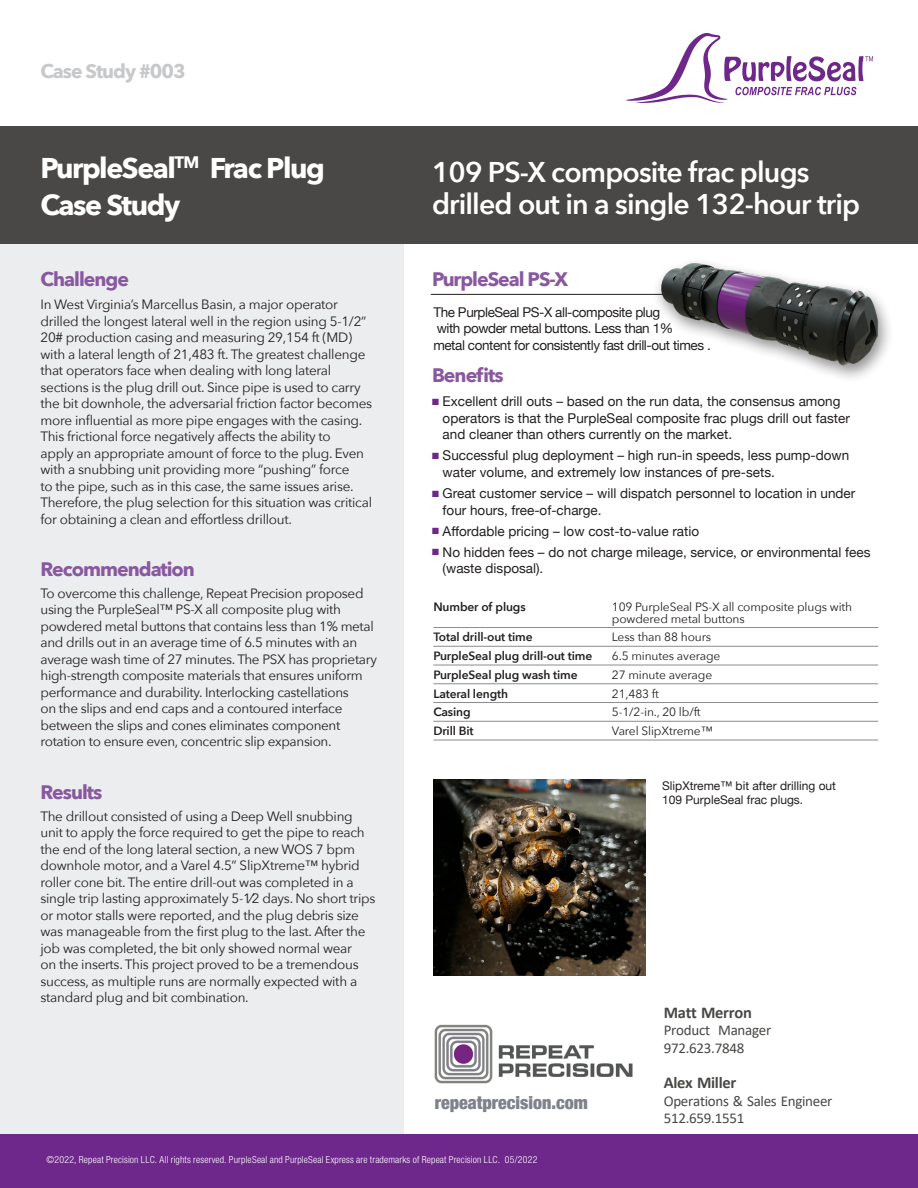
<style>
.page{position:relative;width:918px;height:1188px;background:#fff}
.page>*{position:absolute;margin:0;border:0;box-sizing:border-box;transform-origin:0 0}
.t1{font:600 28.5px/31.5px "Avenir Next";letter-spacing:-.03em;color:#fff}
.t2{font:700 28.5px "Avenir Next";letter-spacing:-.05em;color:#fff}
.t3{font:700 19.5px "Avenir Next";letter-spacing:-.05em;color:#8858a0}
.t4{font:700 19.5px "Avenir Next";letter-spacing:-.05em;color:#c7c8ca}
.t5{font:900 condensed 18px "Helvetica Neue";color:#7f818b}
.Phone_Numbers{font:700 16.5px "Calibri";letter-spacing:-.015em;color:#494846}
.Phone_Numbers-2{font:15px/17.1px "Calibri";letter-spacing:-.02em;color:#494846}
.Bullets{font:13.5px/16.5px "Avenir Next";letter-spacing:-.02em;color:#231f20}
.t6{font:13.5px/16.5px "Helvetica Neue";color:#231f20}
.t7{font:13.5px "Helvetica Neue";letter-spacing:-.03em;color:#231f20}
.t8{font:12px/12px "Avenir Next";letter-spacing:-.01em;color:#231f20}
.t9{font:600 12px "Avenir Next";letter-spacing:-.01em;color:#231f20}
.t10{font:12px/14.4px "Helvetica Neue";color:#231f20}
.Text{font:300 condensed 9.75px "Helvetica Neue";letter-spacing:.015em;color:#fff}
.s1{color:#6e278a}
</style>
<div class="page">
<div style="left:0;top:126px;width:918px;height:118px;background:#494846"></div>
<div style="left:0;top:244px;width:404px;height:890px;background:#ecedee"></div>
<svg style="left:626px;top:33px;width:247px;height:70px"></svg>
<hr style="left:433px;top:627px;width:445px;height:1px;background:#8a8c8f">
<hr style="left:433px;top:646px;width:445px;height:1px;background:#8a8c8f">
<hr style="left:433px;top:665px;width:445px;height:1px;background:#8a8c8f">
<hr style="left:433px;top:683px;width:445px;height:1px;background:#8a8c8f">
<hr style="left:433px;top:702px;width:445px;height:1px;background:#8a8c8f">
<hr style="left:433px;top:721px;width:445px;height:1px;background:#8a8c8f">
<hr style="left:433px;top:740px;width:445px;height:1px;background:#8a8c8f">
<div style="left:0;top:1134px;width:918px;height:54px;background:#6e278a"></div>
<hr style="left:431px;top:294px;width:268px;height:1px;background:#231f20">
<div style="left:652px;top:257px;width:242px;height:127px;background:#231f20;opacity:.5"></div>
<img style="left:648px;top:257px;width:231px;height:115px">
<img style="left:434px;top:1024px;width:199px;height:60px">
<img style="left:433px;top:779px;width:212px;height:197px">
<p class="t4" style="left:40px;top:55px;width:147px">Case Study #003</p>
<p class="t2" style="left:40px;top:143px;width:286px">PurpleSeal<sup>TM</sup> Frac Plug</p>
<p class="t2" style="left:41px;top:181px;width:141px">Case Study</p>
<p class="t1" style="left:432px;top:156px;width:430px">109 PS-X composite frac plugs drilled out in a single 132-hour trip</p>
<p class="t3" style="left:40px;top:263px;width:90px">Challenge</p>
<p class="t3" style="left:432px;top:263px;width:138px">PurpleSeal PS-X</p>
<p class="Bullets" style="left:40px;top:296px;width:333px">In West Virginia’s Marcellus Basin, a major operator drilled the longest lateral well in the region using 5-1/2” 20# production casing and measuring 29,154 ft (MD) with a lateral length of 21,483 ft. The greatest challenge that operators face when dealing with long lateral sections is the plug drill out. Since pipe is used to carry the bit downhole, the adversarial friction factor becomes more influential as more pipe engages with the casing.<br>This frictional force negatively affects the ability to<br>apply an appropriate amount of force to the plug. Even with a snubbing unit providing more “pushing” force<br>to the pipe, such as in this case, the same issues arise.<br>Therefore, the plug selection for this situation was critical for obtaining a clean and effortless drillout.</p>
<p class="t3" style="left:40px;top:552px;width:156px">Recommendation</p>
<p class="Bullets" style="left:40px;top:584px;width:338px">To overcome this challenge, Repeat Precision proposed using the PurpleSeal™ PS-X all composite plug with powdered metal buttons that contains less than 1% metal and drills out in an average time of 6.5 minutes with an average wash time of 27 minutes. The PSX has proprietary high-strength composite materials that ensures uniform performance and durability. Interlocking castellations<br>on the slips and end caps and a contoured interface between the slips and cones eliminates component rotation to ensure even, concentric slip expansion.</p>
<p class="t3" style="left:40px;top:775px;width:63px">Results</p>
<p class="Bullets" style="left:40px;top:807px;width:337px">The drillout consisted of using a Deep Well snubbing unit to apply the force required to get the pipe to reach the end of the long lateral section, a new WOS 7 bpm downhole motor, and a Varel 4.5” SlipXtreme™ hybrid roller cone bit. The entire drill-out was completed in a single trip lasting approximately 5-1⁄2 days. No short trips or motor stalls were reported, and the plug debris size was manageable from the first plug to the last. After the job was completed, the bit only showed normal wear<br>on the inserts. This project proved to be a tremendous success, as multiple runs are normally expected with a standard plug and bit combination.</p>
<p class="t7" style="left:433px;top:302px;width:229px">The PurpleSeal PS-X all-composite plug</p>
<p class="t7" style="left:437px;top:319px;width:238px">with powder metal buttons. Less than 1%</p>
<p class="t7" style="left:433px;top:335px;width:279px">metal content for consistently fast drill-out times .</p>
<p class="t3" style="left:432px;top:359px;width:73px">Benefits</p>
<p class="t6" style="left:443px;top:394px;width:409px;text-indent:-11px"><span class="s1">■</span> Excellent drill outs – based on the run data, the consensus among operators is that the PurpleSeal composite frac plugs drill out faster and cleaner than others currently on the market.</p>
<p class="t6" style="left:443px;top:448px;width:408px;text-indent:-11px"><span class="s1">■</span> Successful plug deployment – high run-in speeds, less pump-down water volume, and extremely low instances of pre-sets.</p>
<p class="t6" style="left:443px;top:486px;width:414px;text-indent:-11px"><span class="s1">■</span> Great customer service – will dispatch personnel to location in under four hours, free-of-charge.</p>
<p class="t6" style="left:432px;top:523px;width:269px"><span class="s1">■</span> Affordable pricing – low cost-to-value ratio</p>
<p class="t6" style="left:443px;top:544px;width:429px;text-indent:-11px"><span class="s1">■</span> No hidden fees – do not charge mileage, service, or environmental fees (waste disposal).</p>
<p class="t9" style="left:433px;top:596px;width:94px">Number of plugs</p>
<p class="t8" style="left:612px;top:600px;width:242px">109 PurpleSeal PS-X all composite plugs with powdered metal buttons</p>
<p class="t9" style="left:433px;top:627px;width:101px">Total drill-out time</p>
<p class="t8" style="left:612px;top:631px;width:101px">Less than 88 hours</p>
<p class="t9" style="left:433px;top:646px;width:160px">PurpleSeal plug drill-out time</p>
<p class="t8" style="left:612px;top:649px;width:110px">6.5 minutes average</p>
<p class="t9" style="left:433px;top:664px;width:146px">PurpleSeal plug wash time</p>
<p class="t8" style="left:612px;top:668px;width:102px">27 minute average</p>
<p class="t9" style="left:433px;top:683px;width:76px">Lateral length</p>
<p class="t8" style="left:612px;top:687px;width:49px">21,483 ft</p>
<p class="t9" style="left:433px;top:702px;width:39px">Casing</p>
<p class="t8" style="left:612px;top:706px;width:90px">5-1/2-in., 20 lb/ft</p>
<p class="t9" style="left:433px;top:721px;width:42px">Drill Bit</p>
<p class="t8" style="left:612px;top:724px;width:102px">Varel SlipXtreme™</p>
<p class="t10" style="left:662px;top:779px;width:175px">SlipXtreme™ bit after drilling out<br>109 PurpleSeal frac plugs.</p>
<p class="t5" style="left:435px;top:1088px;width:155px">repeatprecision.com</p>
<p class="Phone_Numbers" style="left:664px;top:1001px;width:90px">Matt Merron</p>
<p class="Phone_Numbers-2" style="left:664px;top:1022px;width:109px">Product Manager<br>972.623.7848</p>
<p class="Phone_Numbers" style="left:664px;top:1071px;width:74px">Alex Miller</p>
<p class="Phone_Numbers-2" style="left:664px;top:1092px;width:170px">Operations &amp; Sales Engineer<br>512.659.1551</p>
<p class="Text" style="left:46px;top:1154px;width:492px">©2022, Repeat Precision LLC. All rights reserved. PurpleSeal and PurpleSeal Express are trademarks of Repeat Precision LLC. 05/2022</p>
</div>
